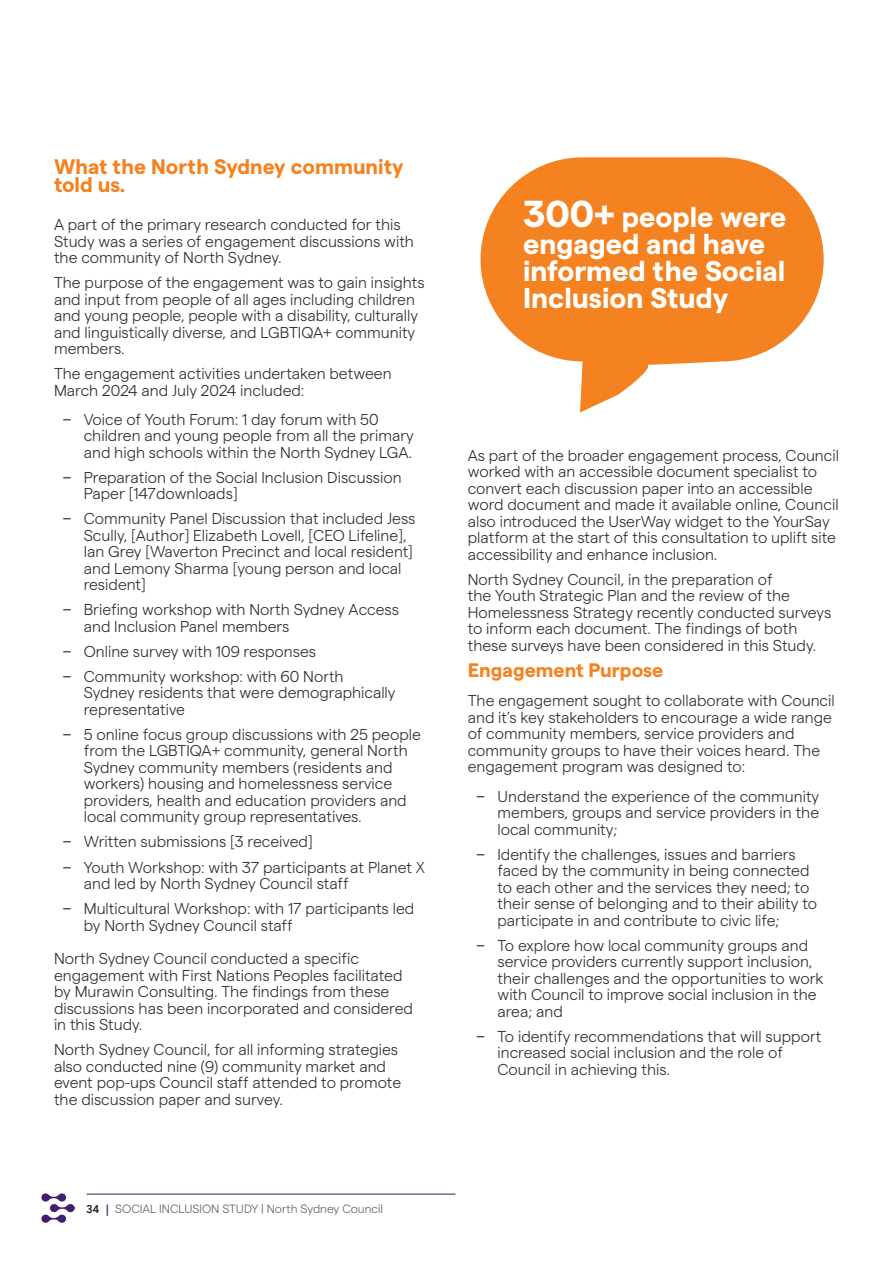
<style>
.page{position:relative;width:893px;height:1263px;background:#fff}
.page>*{position:absolute;margin:0;border:0;box-sizing:border-box;transform-origin:0 0}
.TPS_Header_Body_L1_Orange{font:700 28.5px/27px "Matter";color:#fff}
.TPS_Header_Body_L1_Orange-2{font:700 21px/18px "Matter";color:#f58220}
.TPS_Header_Body_L1_Orange-3{font:700 19.5px "Matter";color:#f58220}
.Paragraph_General_Black{font:300 15.75px/16.5px "Matter";color:#312f30}
.t1{font:300 12px "Matter";color:#636366}
.s1{font-weight:400}
.s2{font-family:"Avenir";font-weight:800;font-size:11.25px;color:#231f20}
.s3{font-family:"Avenir";font-weight:800;font-size:11.25px;color:#233065}
.s4{font-size:37.5px}
</style>
<div class="page">
<hr style="left:87px;top:1193px;width:368px;height:2px;background:#4b3475">
<img style="left:42px;top:1193px;width:33px;height:30px">
<svg style="left:480px;top:157px;width:344px;height:255px;fill:#f58220"></svg>
<p class="TPS_Header_Body_L1_Orange-2" style="left:54px;top:156px;width:351px">What the North Sydney community told us.</p>
<p class="Paragraph_General_Black" style="left:54px;top:215px;width:362px">A part of the primary research conducted for this<br>Study was a series of engagement discussions with the community of North Sydney.</p>
<p class="Paragraph_General_Black" style="left:54px;top:273px;width:372px">The purpose of the engagement was to gain insights and input from people of all ages including children and young people, people with a disability, culturally and linguistically diverse, and LGBTIQA+ community members.</p>
<p class="Paragraph_General_Black" style="left:54px;top:364px;width:339px">The engagement activities undertaken between<br>March 2024 and July 2024 included:</p>
<p class="Paragraph_General_Black" style="left:84px;top:410px;width:332px;text-indent:-21px"><span class="s1">−</span> Voice of Youth Forum: 1 day forum with 50 children and young people from all the primary and high schools within the North Sydney LGA.</p>
<p class="Paragraph_General_Black" style="left:84px;top:468px;width:320px;text-indent:-21px"><span class="s1">−</span> Preparation of the Social Inclusion Discussion<br>Paper [147downloads]</p>
<p class="Paragraph_General_Black" style="left:84px;top:509px;width:333px;text-indent:-21px"><span class="s1">−</span> Community Panel Discussion that included Jess Scully, [Author] Elizabeth Lovell, [CEO Lifeline], Ian Grey [Waverton Precinct and local resident] and Lemony Sharma [young person and local resident]</p>
<p class="Paragraph_General_Black" style="left:84px;top:600px;width:317px;text-indent:-21px"><span class="s1">−</span> Briefing workshop with North Sydney Access and Inclusion Panel members</p>
<p class="Paragraph_General_Black" style="left:63px;top:642px;width:255px"><span class="s1">−</span> Online survey with 109 responses</p>
<p class="Paragraph_General_Black" style="left:84px;top:667px;width:313px;text-indent:-21px"><span class="s1">−</span> Community workshop: with 60 North<br>Sydney residents that were demographically representative</p>
<p class="Paragraph_General_Black" style="left:84px;top:725px;width:339px;text-indent:-21px"><span class="s1">−</span> 5 online focus group discussions with 25 people from the LGBTIQA+ community, general North Sydney community members (residents and workers) housing and homelessness service providers, health and education providers and local community group representatives.</p>
<p class="Paragraph_General_Black" style="left:63px;top:832px;width:251px"><span class="s1">−</span> Written submissions [3 received]</p>
<p class="Paragraph_General_Black" style="left:84px;top:857px;width:343px;text-indent:-21px"><span class="s1">−</span> Youth Workshop: with 37 participants at Planet X and led by North Sydney Council staff</p>
<p class="Paragraph_General_Black" style="left:84px;top:899px;width:332px;text-indent:-21px"><span class="s1">−</span> Multicultural Workshop: with 17 participants led by North Sydney Council staff</p>
<p class="Paragraph_General_Black" style="left:54px;top:949px;width:361px">North Sydney Council conducted a specific engagement with First Nations Peoples facilitated by Murawin Consulting. The findings from these discussions has been incorporated and considered in this Study.</p>
<p class="Paragraph_General_Black" style="left:54px;top:1040px;width:349px">North Sydney Council, for all informing strategies also conducted nine (9) community market and event pop-ups Council staff attended to promote the discussion paper and survey.</p>
<p class="t1" style="left:86px;top:1200px;width:298px"><span class="s2">34</span> <span class="s3">|</span> SOCIAL INCLUSION STUDY | North Sydney Council</p>
<p class="TPS_Header_Body_L1_Orange" style="left:523px;top:201px;width:265px"><span class="s4">300+</span> people were engaged and have informed the Social<br>Inclusion Study</p>
<p class="Paragraph_General_Black" style="left:468px;top:446px;width:373px">As part of the broader engagement process, Council worked with an accessible document specialist to convert each discussion paper into an accessible word document and made it available online, Council also introduced the UserWay widget to the YourSay platform at the start of this consultation to uplift site accessibility and enhance inclusion.</p>
<p class="Paragraph_General_Black" style="left:468px;top:570px;width:365px">North Sydney Council, in the preparation of<br>the Youth Strategic Plan and the review of the Homelessness Strategy recently conducted surveys to inform each document. The findings of both these surveys have been considered in this Study.</p>
<p class="TPS_Header_Body_L1_Orange-3" style="left:468px;top:656px;width:197px">Engagement Purpose</p>
<p class="Paragraph_General_Black" style="left:468px;top:691px;width:368px">The engagement sought to collaborate with Council and it’s key stakeholders to encourage a wide range of community members, service providers and community groups to have their voices heard. The engagement program was designed to:</p>
<p class="Paragraph_General_Black" style="left:497px;top:787px;width:323px;text-align:justify;text-indent:-21px"><span class="s1">−</span> Understand the experience of the community members, groups and service providers in the local community;</p>
<p class="Paragraph_General_Black" style="left:497px;top:845px;width:321px;text-indent:-21px"><span class="s1">−</span> Identify the challenges, issues and barriers faced by the community in being connected to each other and the services they need; to their sense of belonging and to their ability to participate in and contribute to civic life;</p>
<p class="Paragraph_General_Black" style="left:497px;top:936px;width:328px;text-indent:-21px"><span class="s1">−</span> To explore how local community groups and service providers currently support inclusion, their challenges and the opportunities to work with Council to improve social inclusion in the area; and</p>
<p class="Paragraph_General_Black" style="left:497px;top:1027px;width:325px;text-indent:-21px"><span class="s1">−</span> To identify recommendations that will support increased social inclusion and the role of<br>Council in achieving this.</p>
</div>
